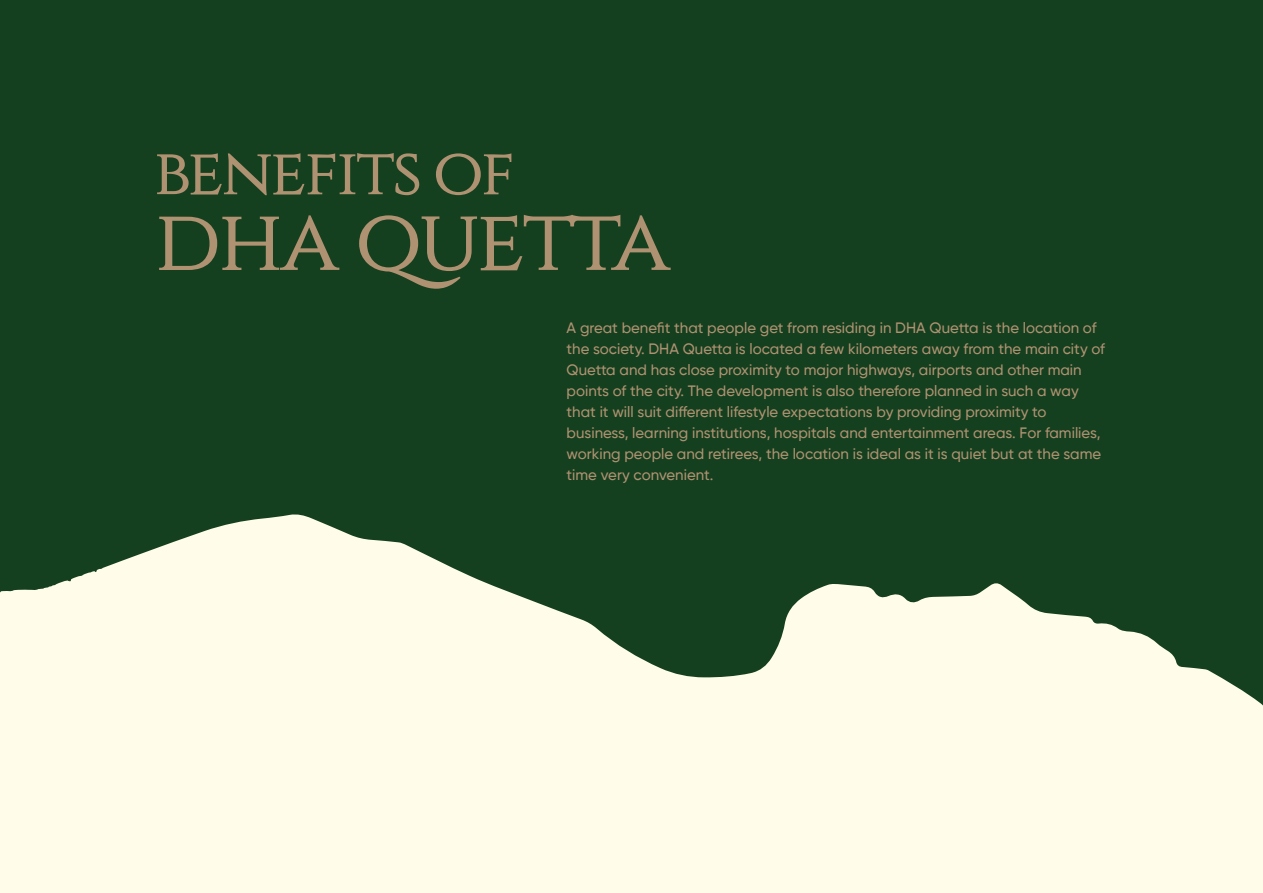
<style>
.page{position:relative;width:1263px;height:893px;background:#15401f}
.page>*{position:absolute;margin:0;border:0;box-sizing:border-box;transform-origin:0 0}
.t1{font:88.8px "Constantine";letter-spacing:-.04em;color:#af9272}
.t2{font:66.3px "Constantine";letter-spacing:-.04em;color:#af9272}
.t3{font:500 15px/21px "Gilroy";color:#af9272}
</style>
<div class="page">
<svg style="left:0;top:514px;width:1263px;height:379px;fill:#fffde9"></svg>
<h2 class="t2" style="left:154px;top:134px;width:363px">BENEFITS OF</h2>
<h1 class="t1" style="left:154px;top:189px;width:518px">DHA QUETTA</h1>
<p class="t3" style="left:567px;top:317px;width:540px">A great benefit that people get from residing in DHA Quetta is the location of the society. DHA Quetta is located a few kilometers away from the main city of Quetta and has close proximity to major highways, airports and other main points of the city. The development is also therefore planned in such a way that it will suit different lifestyle expectations by providing proximity to business, learning institutions, hospitals and entertainment areas. For families, working people and retirees, the location is ideal as it is quiet but at the same time very convenient.</p>
</div>
